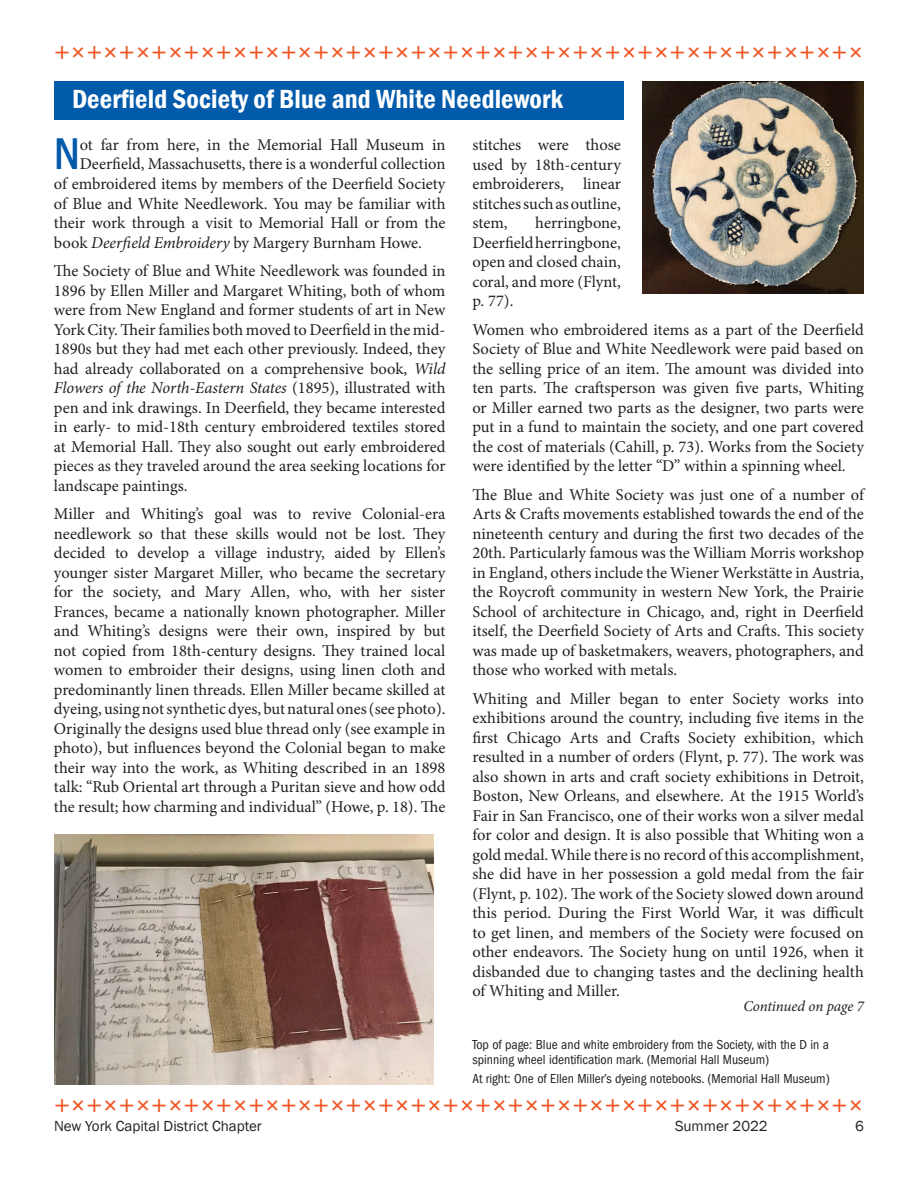
<style>
.page{position:relative;width:918px;height:1188px;background:#fff}
.page>*{position:absolute;margin:0;border:0;box-sizing:border-box;transform-origin:0 0}
.t1{font:500 condensed 45.75px "Franklin Gothic";color:#015aaa}
.t2{font:600 condensed 27px "Franklin Gothic";letter-spacing:.005em;color:#fff}
.t3{font:16.5px/19.5px "Minion Pro";color:#231f20;text-align:justify}
.t4{font:15px "Franklin Gothic";color:#231f20}
.t5{font:italic 15px "Minion Pro";letter-spacing:-.01em;color:#231f20}
.t6{font:condensed 13.5px/15px "Franklin Gothic";color:#231f20}
.s1{font-style:italic}
</style>
<div class="page">
<div style="left:54px;top:81px;width:570px;height:39px;background:#015aaa"></div>
<img style="left:54px;top:834px;width:379px;height:250px">
<svg style="left:642px;top:81px;width:221px;height:1px"></svg>
<img style="left:642px;top:82px;width:221px;height:212px">
<h2 class="t2" style="left:72px;top:81px;width:493px">Deerfield Society of Blue and White Needlework</h2>
<h1 class="t1" style="left:54px;top:124px;width:27px">N</h1>
<p class="t3" style="left:80px;top:135px;width:367px">ot far from here, in the Memorial Hall Museum in</p>
<p class="t3" style="left:80px;top:155px;width:367px">Deerfield, Massachusetts, there is a wonderful collection</p>
<p class="t3" style="left:54px;top:174px;width:393px">of embroidered items by members of the Deerfield Society</p>
<p class="t3" style="left:54px;top:194px;width:393px">of Blue and White Needlework. You may be familiar with</p>
<p class="t3" style="left:54px;top:213px;width:393px">their work through a visit to Memorial Hall or from the</p>
<p class="t3" style="left:54px;top:233px;width:369px">book <span class="s1">Deerfield Embroidery</span> by Margery Burnham Howe.</p>
<p class="t3" style="left:54px;top:261px;width:393px">The Society of Blue and White Needlework was founded in 1896 by Ellen Miller and Margaret Whiting, both of whom were from New England and former students of art in New York City. Their families both moved to Deerfield in the mid-1890s but they had met each other previously. Indeed, they had already collaborated on a comprehensive book, <span class="s1">Wild Flowers of the North-Eastern States</span> (1895), illustrated with pen and ink drawings. In Deerfield, they became interested in early- to mid-18th century embroidered textiles stored at Memorial Hall. They also sought out early embroidered pieces as they traveled around the area seeking locations for landscape paintings.</p>
<p class="t3" style="left:54px;top:504px;width:393px">Miller and Whiting’s goal was to revive Colonial-era needlework so that these skills would not be lost. They decided to develop a village industry, aided by Ellen’s younger sister Margaret Miller, who became the secretary for the society, and Mary Allen, who, with her sister Frances, became a nationally known photographer. Miller and Whiting’s designs were their own, inspired by but not copied from 18th-century designs. They trained local women to embroider their designs, using linen cloth and predominantly linen threads. Ellen Miller became skilled at dyeing, using not synthetic dyes, but natural ones (see photo).<br>Originally the designs used blue thread only (see example in photo), but influences beyond the Colonial began to make their way into the work, as Whiting described in an 1898 talk: “Rub Oriental art through a Puritan sieve and how odd the result; how charming and individual” (Howe, p. 18). The</p>
<p class="t3" style="left:472px;top:135px;width:150px">stitches were those used by 18th-century embroiderers, linear stitches such as outline, stem,</p>
<p class="t3" style="left:472px;top:213px;width:150px;text-indent:63px">herringbone, Deerfield herringbone, open and closed chain, coral, and more (Flynt, p. 77).</p>
<p class="t3" style="left:472px;top:320px;width:393px">Women who embroidered items as a part of the Deerfield Society of Blue and White Needlework were paid based on the selling price of an item. The amount was divided into ten parts. The craftsperson was given five parts, Whiting or Miller earned two parts as the designer, two parts were put in a fund to maintain the society, and one part covered the cost of materials (Cahill, p. 73). Works from the Society were identified by the letter “D” within a spinning wheel.</p>
<p class="t3" style="left:472px;top:485px;width:393px">The Blue and White Society was just one of a number of Arts &amp; Crafts movements established towards the end of the nineteenth century and during the first two decades of the 20th. Particularly famous was the William Morris workshop in England, others include the Wiener Werkstätte in Austria, the Roycroft community in western New York, the Prairie School of architecture in Chicago, and, right in Deerfield itself, the Deerfield Society of Arts and Crafts. This society was made up of basketmakers, weavers, photographers, and those who worked with metals.</p>
<p class="t3" style="left:472px;top:689px;width:393px">Whiting and Miller began to enter Society works into exhibitions around the country, including five items in the first Chicago Arts and Crafts Society exhibition, which resulted in a number of orders (Flynt, p. 77). The work was also shown in arts and craft society exhibitions in Detroit, Boston, New Orleans, and elsewhere. At the 1915 World’s Fair in San Francisco, one of their works won a silver medal for color and design. It is also possible that Whiting won a gold medal. While there is no record of this accomplishment, she did have in her possession a gold medal from the fair (Flynt, p. 102). The work of the Society slowed down around this period. During the First World War, it was difficult to get linen, and members of the Society were focused on other endeavors. The Society hung on until 1926, when it disbanded due to changing tastes and the declining health of Whiting and Miller.</p>
<p class="t5" style="left:743px;top:996px;width:122px">Continued on page 7</p>
<p class="t6" style="left:472px;top:1037px;width:358px">Top of page: Blue and white embroidery from the Society, with the D in a spinning wheel identification mark. (Memorial Hall Museum)</p>
<p class="t6" style="left:472px;top:1071px;width:359px">At right: One of Ellen Miller’s dyeing notebooks. (Memorial Hall Museum)</p>
<p class="t4" style="left:54px;top:1117px;width:209px">New York Capital District Chapter</p>
<p class="t4" style="left:675px;top:1117px;width:94px">Summer 2022</p>
<p class="t4" style="left:855px;top:1117px;width:10px">6</p>
</div>
